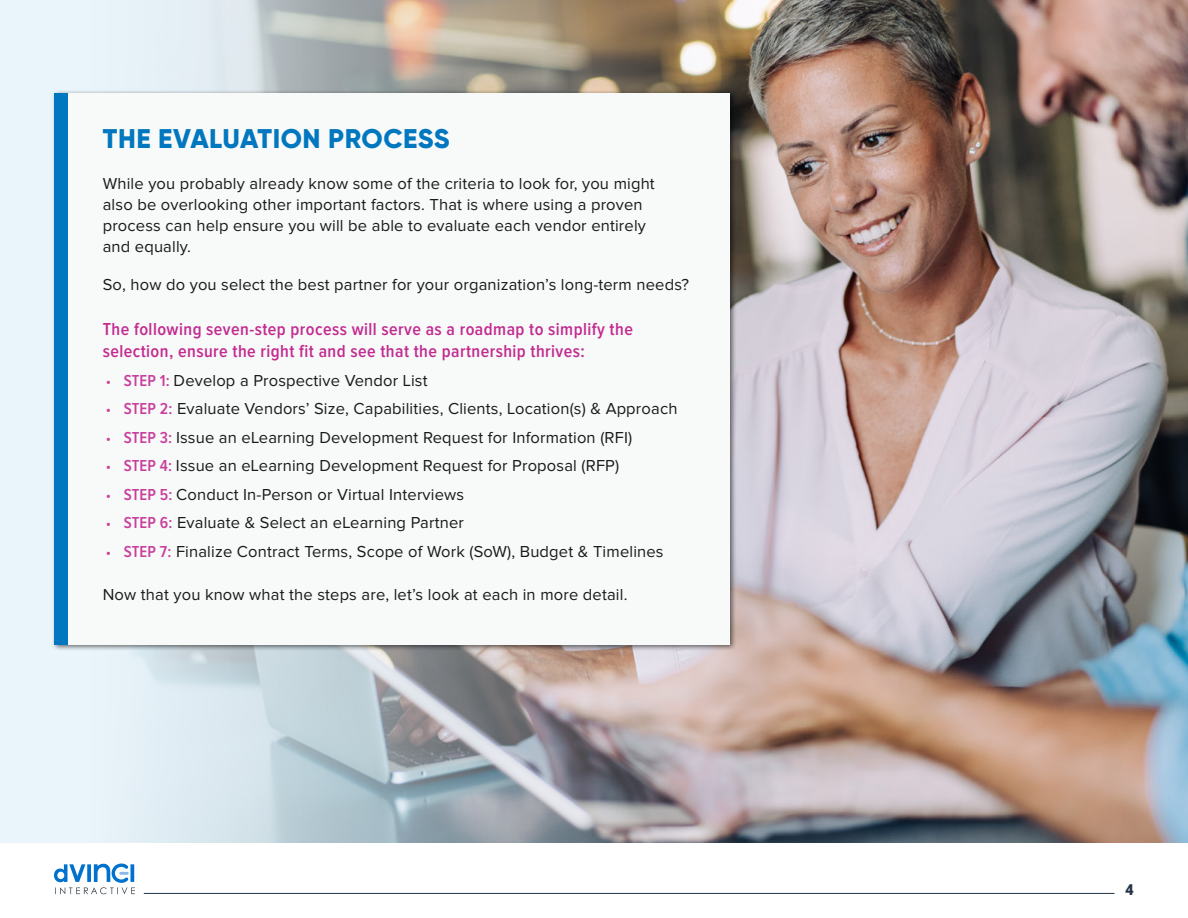
<style>
.page{position:relative;width:1188px;height:918px;background:#fff}
.page>*{position:absolute;margin:0;border:0;box-sizing:border-box;transform-origin:0 0}
.t1{font:800 27px "Gilroy";letter-spacing:.02em;color:#0077be}
.t2{font:600 18px/22.5px "Proxima Nova Cond";letter-spacing:.025em;color:#c22a90}
.t3{font:16.5px/21px "Proxima Nova";letter-spacing:.01em;color:#1a1a1a}
.t4{font:900 15px "Roboto";color:#243444}
.s1{font-size:15px;color:#c83f9c}
.s2{font-family:"Proxima Nova Cond";font-weight:600;color:#c83f9c}
</style>
<div class="page">
<hr style="left:144px;top:893px;width:970px;height:1px;background:#243444">
<svg style="left:54px;top:864px;width:81px;height:30px"></svg>
<img style="left:770px;top:0;width:418px;height:843px">
<img style="left:0;top:0;width:770px;height:843px">
<div style="left:52px;top:90px;width:684px;height:561px;background:#000;opacity:.55"></div>
<div style="left:56px;top:94px;width:674px;height:551px;background:#f8f9f9"></div>
<div style="left:54px;top:94px;width:14px;height:551px;background:#0077be"></div>
<h1 class="t1" style="left:103px;top:121px;width:348px">THE EVALUATION PROCESS</h1>
<p class="t3" style="left:103px;top:174px;width:554px">While you probably already know some of the criteria to look for, you might also be overlooking other important factors. That is where using a proven process can help ensure you will be able to evaluate each vendor entirely and equally.</p>
<p class="t3" style="left:103px;top:275px;width:588px">So, how do you select the best partner for your organization’s long-term needs?</p>
<p class="t2" style="left:103px;top:318px;width:532px">The following seven-step process will serve as a roadmap to simplify the selection, ensure the right fit and see that the partnership thrives:</p>
<p class="t3" style="left:106px;top:370px;width:323px"><span class="s1">•</span> <span class="s2">STEP 1:</span> Develop a Prospective Vendor List</p>
<p class="t3" style="left:106px;top:399px;width:573px"><span class="s1">•</span> <span class="s2">STEP 2:</span> Evaluate Vendors’ Size, Capabilities, Clients, Location(s) &amp; Approach</p>
<p class="t3" style="left:106px;top:427px;width:528px"><span class="s1">•</span> <span class="s2">STEP 3:</span> Issue an eLearning Development Request for Information (RFI)</p>
<p class="t3" style="left:106px;top:456px;width:515px"><span class="s1">•</span> <span class="s2">STEP 4:</span> Issue an eLearning Development Request for Proposal (RFP)</p>
<p class="t3" style="left:106px;top:484px;width:360px"><span class="s1">•</span> <span class="s2">STEP 5:</span> Conduct In-Person or Virtual Interviews</p>
<p class="t3" style="left:106px;top:513px;width:360px"><span class="s1">•</span> <span class="s2">STEP 6:</span> Evaluate &amp; Select an eLearning Partner</p>
<p class="t3" style="left:106px;top:541px;width:559px"><span class="s1">•</span> <span class="s2">STEP 7:</span> Finalize Contract Terms, Scope of Work (SoW), Budget &amp; Timelines</p>
<p class="t3" style="left:103px;top:585px;width:526px">Now that you know what the steps are, let’s look at each in more detail.</p>
<p class="t4" style="left:1125px;top:879px;width:10px">4</p>
</div>
